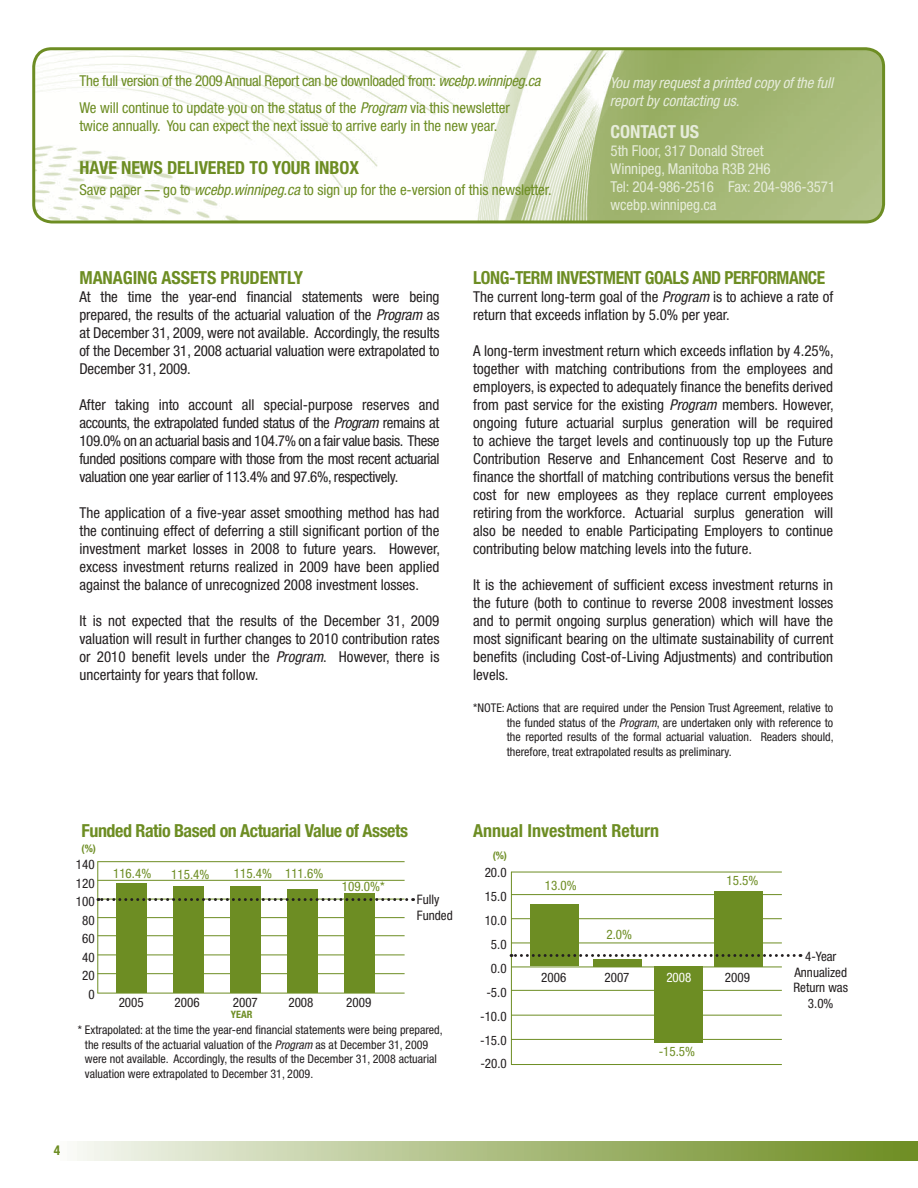
<style>
.page{position:relative;width:918px;height:1188px;background:#fff}
.page>*{position:absolute;margin:0;border:0;box-sizing:border-box;transform-origin:0 0}
.t1{font:700 condensed 18px "Helvetica Neue";letter-spacing:-.025em;color:#6d8d23}
.t2{font:700 condensed 18px "Helvetica Neue";letter-spacing:-.005em;color:#6d8d23}
.t3{font:700 condensed 18px "Helvetica Neue";color:#6d8d23}
.t4{font:700 condensed 18px "Helvetica Neue";letter-spacing:-.005em;color:#e6ecda}
.t5{font:condensed 15px/18px "Helvetica Neue";color:#231f20;text-align:justify}
.t6{font:condensed 15px/27px "Helvetica Neue";letter-spacing:-.005em;color:#6d8d23}
.t7{font:condensed 15px/18px "Helvetica Neue";letter-spacing:-.005em;color:#e6ecda}
.t8{font:italic condensed 15px/18px "Helvetica Neue";letter-spacing:-.005em;color:#e6ecda}
.t9{font:700 condensed 13.5px "Helvetica Neue";color:#6d8d23}
.t10{font:condensed 13.05px/15.6px "Helvetica Neue";color:#231f20}
.t11{font:condensed 13.05px "Helvetica Neue";color:#6d8d23}
.t12{font:condensed 13.05px "Helvetica Neue";color:#fff}
.t13{font:condensed 12px/14.4px "Helvetica Neue";color:#231f20;text-align:justify}
.t14{font:700 condensed 10.5px "Helvetica Neue";color:#6d8d23}
.t15{font:700 condensed 10.2px "Helvetica Neue";color:#6d8d23}
.s1{font-style:italic}
</style>
<div class="page">
<svg style="left:916px;top:1142px;width:2px;height:19px"></svg>
<div style="left:52px;top:1142px;width:864px;height:19px;background:linear-gradient(to right,#f6f8f2,#6b8a1d)"></div>
<img style="left:34px;top:49px;width:850px;height:173px;border-radius:18px">
<div style="left:32px;top:47px;width:853px;height:176px;border:3px solid #6d8d23;border-radius:18px"></div>
<hr style="left:97px;top:862px;width:1px;height:131px;background:#6d8d23">
<hr style="left:97px;top:993px;width:308px;height:1px;background:#6d8d23">
<hr style="left:97px;top:973px;width:308px;height:1px;background:#6d8d23">
<hr style="left:97px;top:955px;width:308px;height:1px;background:#6d8d23">
<hr style="left:97px;top:935px;width:308px;height:1px;background:#6d8d23">
<hr style="left:97px;top:917px;width:308px;height:1px;background:#6d8d23">
<hr style="left:97px;top:880px;width:308px;height:1px;background:#6d8d23">
<hr style="left:97px;top:861px;width:308px;height:1px;background:#6d8d23">
<div style="left:116px;top:884px;width:30px;height:109px;background:#6d8d23"></div>
<div style="left:345px;top:893px;width:30px;height:100px;background:#6d8d23"></div>
<div style="left:173px;top:887px;width:30px;height:106px;background:#6d8d23"></div>
<div style="left:230px;top:887px;width:31px;height:106px;background:#6d8d23"></div>
<div style="left:287px;top:889px;width:30px;height:104px;background:#6d8d23"></div>
<svg style="left:98px;top:898px;width:309px;height:3px"></svg>
<hr style="left:511px;top:872px;width:1px;height:193px;background:#6d8d23">
<hr style="left:511px;top:1064px;width:271px;height:1px;background:#6d8d23">
<hr style="left:511px;top:1039px;width:271px;height:1px;background:#6d8d23">
<hr style="left:511px;top:1015px;width:271px;height:1px;background:#6d8d23">
<hr style="left:511px;top:990px;width:271px;height:1px;background:#6d8d23">
<hr style="left:511px;top:967px;width:271px;height:1px;background:#6d8d23">
<hr style="left:511px;top:943px;width:271px;height:1px;background:#6d8d23">
<hr style="left:511px;top:918px;width:271px;height:1px;background:#6d8d23">
<hr style="left:511px;top:894px;width:271px;height:1px;background:#6d8d23">
<hr style="left:511px;top:872px;width:271px;height:1px;background:#6d8d23">
<div style="left:530px;top:904px;width:49px;height:62px;background:#6d8d23"></div>
<div style="left:654px;top:966px;width:49px;height:77px;background:#6d8d23"></div>
<div style="left:594px;top:959px;width:48px;height:7px;background:#6d8d23"></div>
<div style="left:714px;top:891px;width:48px;height:75px;background:#6d8d23"></div>
<svg style="left:511px;top:954px;width:283px;height:3px"></svg>
<p class="t6" style="left:79px;top:69px;width:462px">The full version of the 2009 Annual Report can be downloaded from: <span class="s1">wcebp.winnipeg.ca<br></span>We will continue to update you on the status of the <span class="s1">Program</span> via this newsletter</p>
<p class="t6" style="left:79px;top:114px;width:419px">twice annually. You can expect the next issue to arrive early in the new year.</p>
<p class="t2" style="left:79px;top:161px;width:281px">HAVE NEWS DELIVERED TO YOUR INBOX</p>
<p class="t6" style="left:79px;top:178px;width:474px">Save paper — go to <span class="s1">wcebp.winnipeg.ca</span> to sign up for the e-version of this newsletter.</p>
<p class="t8" style="left:610px;top:75px;width:225px">You may request a printed copy of the full report by contacting us.</p>
<p class="t4" style="left:611px;top:125px;width:90px">CONTACT US</p>
<p class="t7" style="left:611px;top:143px;width:226px">5th Floor, 317 Donald Street<br>Winnipeg, Manitoba R3B 2H6<br>Tel: 204-986-2516 Fax: 204-986-3571 wcebp.winnipeg.ca</p>
<p class="t2" style="left:79px;top:271px;width:225px">MANAGING ASSETS PRUDENTLY</p>
<p class="t5" style="left:79px;top:289px;width:362px">At the time the year-end financial statements were being prepared, the results of the actuarial valuation of the <span class="s1">Program</span> as at December 31, 2009, were not available. Accordingly, the results of the December 31, 2008 actuarial valuation were extrapolated to December 31, 2009.</p>
<p class="t5" style="left:79px;top:397px;width:362px">After taking into account all special-purpose reserves and accounts, the extrapolated funded status of the <span class="s1">Program</span> remains at 109.0% on an actuarial basis and 104.7% on a fair value basis. These funded positions compare with those from the most recent actuarial valuation one year earlier of 113.4% and 97.6%, respectively.</p>
<p class="t5" style="left:79px;top:505px;width:362px">The application of a five-year asset smoothing method has had the continuing effect of deferring a still significant portion of the investment market losses in 2008 to future years. However, excess investment returns realized in 2009 have been applied against the balance of unrecognized 2008 investment losses.</p>
<p class="t5" style="left:79px;top:613px;width:362px">It is not expected that the results of the December 31, 2009 valuation will result in further changes to 2010 contribution rates or 2010 benefit levels under the <span class="s1">Program</span>. However, there is uncertainty for years that follow.</p>
<p class="t1" style="left:473px;top:271px;width:354px">LONG-TERM INVESTMENT GOALS AND PERFORMANCE</p>
<p class="t5" style="left:473px;top:289px;width:362px">The current long-term goal of the <span class="s1">Program</span> is to achieve a rate of return that exceeds inflation by 5.0% per year.</p>
<p class="t5" style="left:473px;top:343px;width:362px">A long-term investment return which exceeds inflation by 4.25%, together with matching contributions from the employees and employers, is expected to adequately finance the benefits derived from past service for the existing <span class="s1">Program</span> members. However, ongoing future actuarial surplus generation will be required to achieve the target levels and continuously top up the Future Contribution Reserve and Enhancement Cost Reserve and to finance the shortfall of matching contributions versus the benefit cost for new employees as they replace current employees retiring from the workforce. Actuarial surplus generation will also be needed to enable Participating Employers to continue contributing below matching levels into the future.</p>
<p class="t5" style="left:473px;top:577px;width:362px">It is the achievement of sufficient excess investment returns in the future (both to continue to reverse 2008 investment losses and to permit ongoing surplus generation) which will have the most significant bearing on the ultimate sustainability of current benefits (including Cost-of-Living Adjustments) and contribution levels.</p>
<p class="t13" style="left:507px;top:702px;width:328px;text-indent:-34px">*NOTE: Actions that are required under the Pension Trust Agreement, relative to the funded status of the <span class="s1">Program</span>, are undertaken only with reference to the reported results of the formal actuarial valuation. Readers should, therefore, treat extrapolated results as preliminary.</p>
<p class="t1" style="left:82px;top:825px;width:328px">Funded Ratio Based on Actuarial Value of Assets</p>
<p class="t10" style="left:76px;top:858px;width:20px">140</p>
<p class="t14" style="left:82px;top:845px;width:16px">(%)</p>
<p class="t11" style="left:113px;top:868px;width:40px">116.4%</p>
<p class="t11" style="left:234px;top:869px;width:40px">115.4%</p>
<p class="t11" style="left:171px;top:869px;width:40px">115.4%</p>
<p class="t11" style="left:285px;top:869px;width:40px">111.6%</p>
<p class="t10" style="left:76px;top:876px;width:20px">120</p>
<p class="t11" style="left:342px;top:882px;width:44px">109.0%*</p>
<p class="t10" style="left:76px;top:895px;width:20px">100</p>
<p class="t10" style="left:417px;top:893px;width:37px">Fully<br>Funded</p>
<p class="t10" style="left:82px;top:913px;width:14px">80</p>
<p class="t3" style="left:473px;top:825px;width:187px">Annual Investment Return</p>
<p class="t14" style="left:493px;top:851px;width:16px">(%)</p>
<p class="t10" style="left:485px;top:865px;width:23px">20.0</p>
<p class="t10" style="left:485px;top:890px;width:23px">15.0</p>
<p class="t10" style="left:485px;top:914px;width:23px">10.0</p>
<p class="t11" style="left:545px;top:881px;width:33px">13.0%</p>
<p class="t11" style="left:727px;top:876px;width:33px">15.5%</p>
<p class="t10" style="left:82px;top:932px;width:14px">60</p>
<p class="t10" style="left:491px;top:938px;width:17px">5.0</p>
<p class="t11" style="left:607px;top:930px;width:27px">2.0%</p>
<p class="t10" style="left:82px;top:950px;width:14px">40</p>
<p class="t10" style="left:82px;top:969px;width:14px">20</p>
<p class="t10" style="left:491px;top:961px;width:17px">0.0</p>
<p class="t10" style="left:541px;top:971px;width:27px">2006</p>
<p class="t10" style="left:605px;top:971px;width:27px">2007</p>
<p class="t10" style="left:725px;top:971px;width:27px">2009</p>
<p class="t12" style="left:666px;top:973px;width:27px">2008</p>
<p class="t10" style="left:88px;top:987px;width:8px">0</p>
<p class="t10" style="left:119px;top:996px;width:27px">2005</p>
<p class="t10" style="left:233px;top:996px;width:27px">2007</p>
<p class="t10" style="left:346px;top:996px;width:27px">2009</p>
<p class="t10" style="left:175px;top:996px;width:27px">2006</p>
<p class="t10" style="left:288px;top:996px;width:27px">2008</p>
<p class="t10" style="left:486px;top:985px;width:22px">-5.0</p>
<p class="t15" style="left:231px;top:1010px;width:23px">YEAR</p>
<p class="t13" style="left:85px;top:1024px;width:359px;text-align:left;text-indent:-7px">* Extrapolated: at the time the year-end financial statements were being prepared, the results of the actuarial valuation of the <span class="s1">Program</span> as at December 31, 2009 were not available. Accordingly, the results of the December 31, 2008 actuarial valuation were extrapolated to December 31, 2009.</p>
<p class="t10" style="left:480px;top:1010px;width:28px">-10.0</p>
<p class="t10" style="left:480px;top:1033px;width:28px">-15.0</p>
<p class="t10" style="left:480px;top:1057px;width:28px">-20.0</p>
<p class="t11" style="left:659px;top:1047px;width:38px">-15.5%</p>
<p class="t9" style="left:54px;top:1145px;width:8px">4</p>
<p class="t10" style="left:793px;top:950px;width:56px;text-align:center">4-Year<br>Annualized<br>Return was<br>3.0%</p>
</div>
